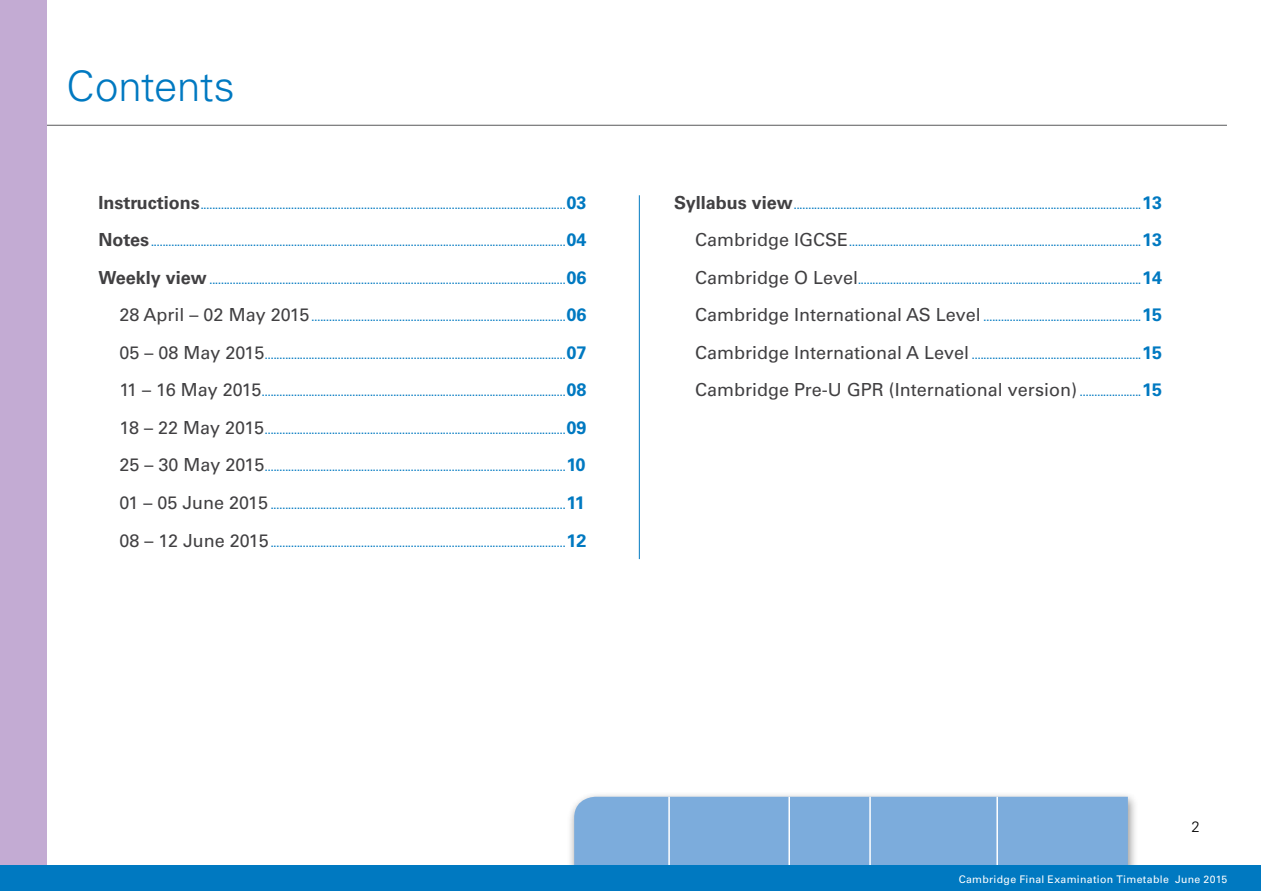
<style>
.page{position:relative;width:1261px;height:891px;background:#fff}
.page>*{position:absolute;margin:0;border:0;box-sizing:border-box;transform-origin:0 0}
.t1{font:300 42px "Univers";letter-spacing:-.005em;color:#0079c1}
.t2{font:18px "Univers";color:#414042}
.t3{font:300 15px "Univers";color:#000}
.t4{font:700 10.5px "Univers";color:#0079c1}
.t5{font:10.5px "Univers";letter-spacing:.03em;color:#fff}
.s1{font-size:18px;color:#414042}
.s2{font-size:18px}
.s3{font-weight:400;font-size:18px;color:#414042}
.s4{font-weight:700;font-size:10.5px;color:#0079c1}
.s5{font-weight:700;color:#0079c1}
</style>
<div class="page">
<hr style="left:36px;top:125px;width:1191px;height:1px;background:#58595b">
<hr style="left:639px;top:195px;width:1px;height:364px;background:#0079c1">
<div style="left:0;top:0;width:47px;height:890px;background:#c3abd3"></div>
<div style="left:567px;top:791px;width:572px;height:99px;background:#000;opacity:.45"></div>
<div style="left:574px;top:796px;width:554px;height:68px;background:#7cacdc"></div>
<hr style="left:869px;top:796px;width:2px;height:94px;background:#fff">
<hr style="left:996px;top:796px;width:2px;height:94px;background:#fff">
<hr style="left:788px;top:796px;width:2px;height:94px;background:#fff">
<hr style="left:668px;top:796px;width:2px;height:94px;background:#fff">
<div style="left:0;top:864px;width:1261px;height:26px;background:#0079c1"></div>
<h1 class="t1" style="left:67px;top:61px;width:170px">Contents</h1>
<p class="t4" style="left:98px;top:199px;width:490px"><span class="s1">Instructions</span>.............................................................................................................................<span class="s2">03</span></p>
<p class="t4" style="left:98px;top:236px;width:490px"><span class="s1">Notes</span> ..............................................................................................................................................<span class="s2">04</span></p>
<p class="t4" style="left:98px;top:274px;width:490px"><span class="s1">Weekly view</span> ..........................................................................................................................<span class="s2">06</span></p>
<p class="t4" style="left:119px;top:311px;width:469px"><span class="s3">28 April – 02 May 2015</span> .......................................................................................<span class="s2">06</span></p>
<p class="t4" style="left:119px;top:349px;width:469px"><span class="s3">05 – 08 May 2015</span>.......................................................................................................<span class="s2">07</span></p>
<p class="t4" style="left:119px;top:386px;width:469px"><span class="s3">11 – 16 May 2015</span>........................................................................................................<span class="s2">08</span></p>
<p class="t4" style="left:119px;top:424px;width:469px"><span class="s3">18 – 22 May 2015</span>.......................................................................................................<span class="s2">09</span></p>
<p class="t4" style="left:119px;top:461px;width:467px"><span class="s3">25 – 30 May 2015</span>.......................................................................................................<span class="s2">10</span></p>
<p class="t4" style="left:119px;top:499px;width:467px"><span class="s3">01 – 05 June 2015</span> .....................................................................................................<span class="s2">11</span></p>
<p class="t4" style="left:119px;top:536px;width:469px"><span class="s3">08 – 12 June 2015</span> .....................................................................................................<span class="s2">12</span></p>
<p class="t4" style="left:674px;top:199px;width:490px"><span class="s1">Syllabus view</span>.......................................................................................................................<span class="s2">13</span></p>
<p class="t4" style="left:695px;top:236px;width:469px"><span class="s3">Cambridge IGCSE</span>....................................................................................................<span class="s2">13</span></p>
<p class="t4" style="left:695px;top:274px;width:469px"><span class="s3">Cambridge O Level</span>.................................................................................................<span class="s2">14</span></p>
<p class="t4" style="left:695px;top:311px;width:469px"><span class="s3">Cambridge International AS Level</span> ......................................................<span class="s2">15</span></p>
<p class="t4" style="left:695px;top:349px;width:469px"><span class="s3">Cambridge International A Level</span> ..........................................................<span class="s2">15</span></p>
<h2 class="t2" style="left:695px;top:379px;width:469px">Cambridge Pre-U GPR (International version) <span class="s4">.....................</span><span class="s5">15</span></h2>
<h3 class="t3" style="left:1191px;top:817px;width:10px">2</h3>
<p class="t5" style="left:958px;top:872px;width:270px">Cambridge Final Examination Timetable June 2015</p>
</div>
